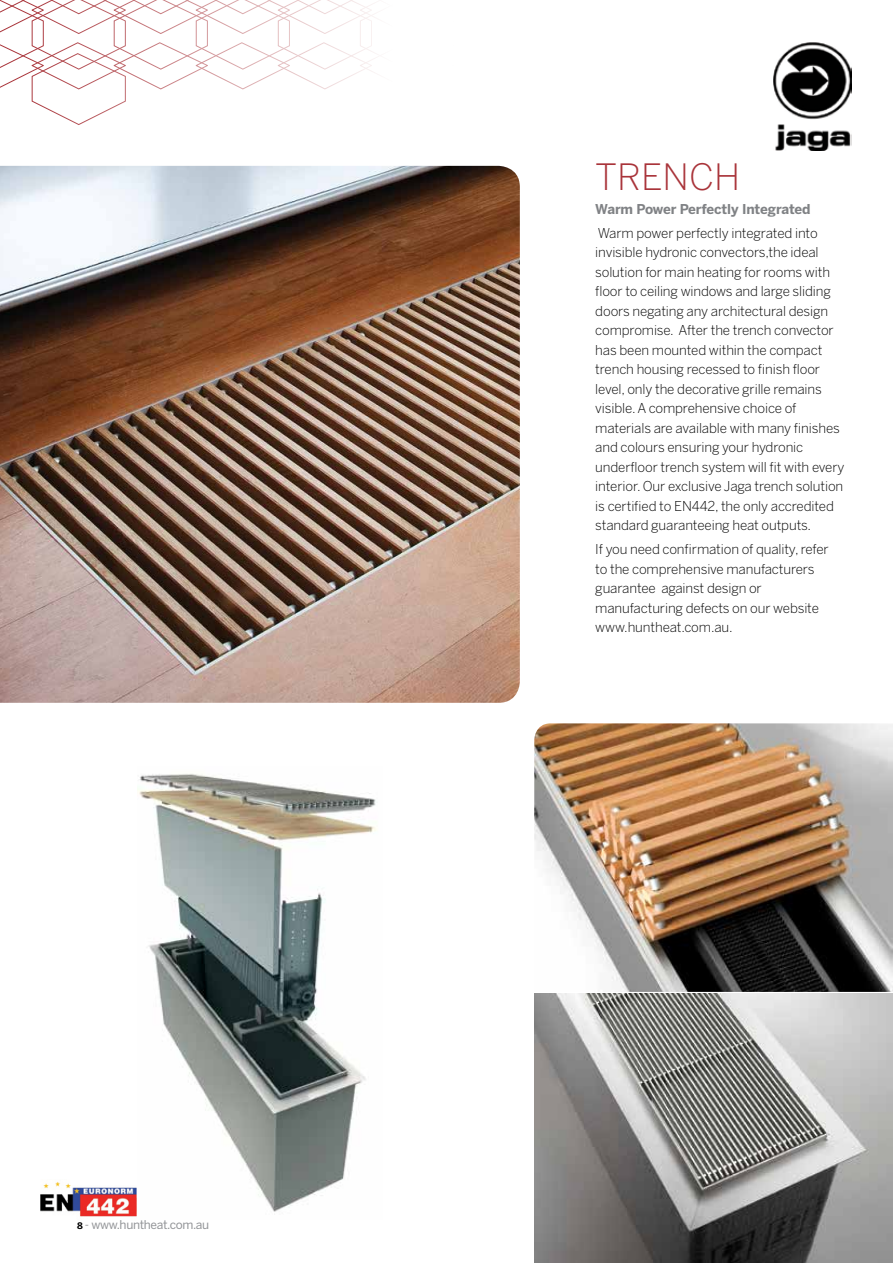
<style>
.page{position:relative;width:893px;height:1263px;background:#fff}
.page>*{position:absolute;margin:0;border:0;box-sizing:border-box;transform-origin:0 0}
.t1{font:300 36px "Benton Sans";color:#a9343a}
.t2{font:300 13.5px/19.5px "Benton Sans";letter-spacing:-.01em;color:#000}
.t3{font:700 13.5px "Benton Sans";letter-spacing:-.01em;color:#808285}
.t4{font:12px "Benton Sans";letter-spacing:-.03em;color:#939598}
.s1{font-weight:700;font-size:9px;color:#000}
</style>
<div class="page">
<svg style="left:0;top:0;width:375px;height:125px"></svg>
<img style="left:534px;top:723px;width:359px;height:540px">
<img style="left:0;top:166px;width:520px;height:537px">
<img style="left:138px;top:773px;width:239px;height:439px">
<img style="left:41px;top:1182px;width:95px;height:35px">
<img style="left:773px;top:42px;width:78px;height:109px">
<p class="t4" style="left:77px;top:1218px;width:134px"><span class="s1">8</span> - www.huntheat.com.au</p>
<h1 class="t1" style="left:595px;top:156px;width:146px">TRENCH</h1>
<p class="t3" style="left:595px;top:201px;width:217px">Warm Power Perfectly Integrated</p>
<p class="t2" style="left:595px;top:223px;width:251px">Warm power perfectly integrated into invisible hydronic convectors,the ideal solution for main heating for rooms with floor to ceiling windows and large sliding doors negating any architectural design compromise. After the trench convector has been mounted within the compact trench housing recessed to finish floor level, only the decorative grille remains visible. A comprehensive choice of materials are available with many finishes and colours ensuring your hydronic underfloor trench system will fit with every interior. Our exclusive Jaga trench solution is certified to EN442, the only accredited standard guaranteeing heat outputs.</p>
<p class="t2" style="left:595px;top:539px;width:235px">If you need confirmation of quality, refer to the comprehensive manufacturers guarantee against design or manufacturing defects on our website www.huntheat.com.au.</p>
</div>
